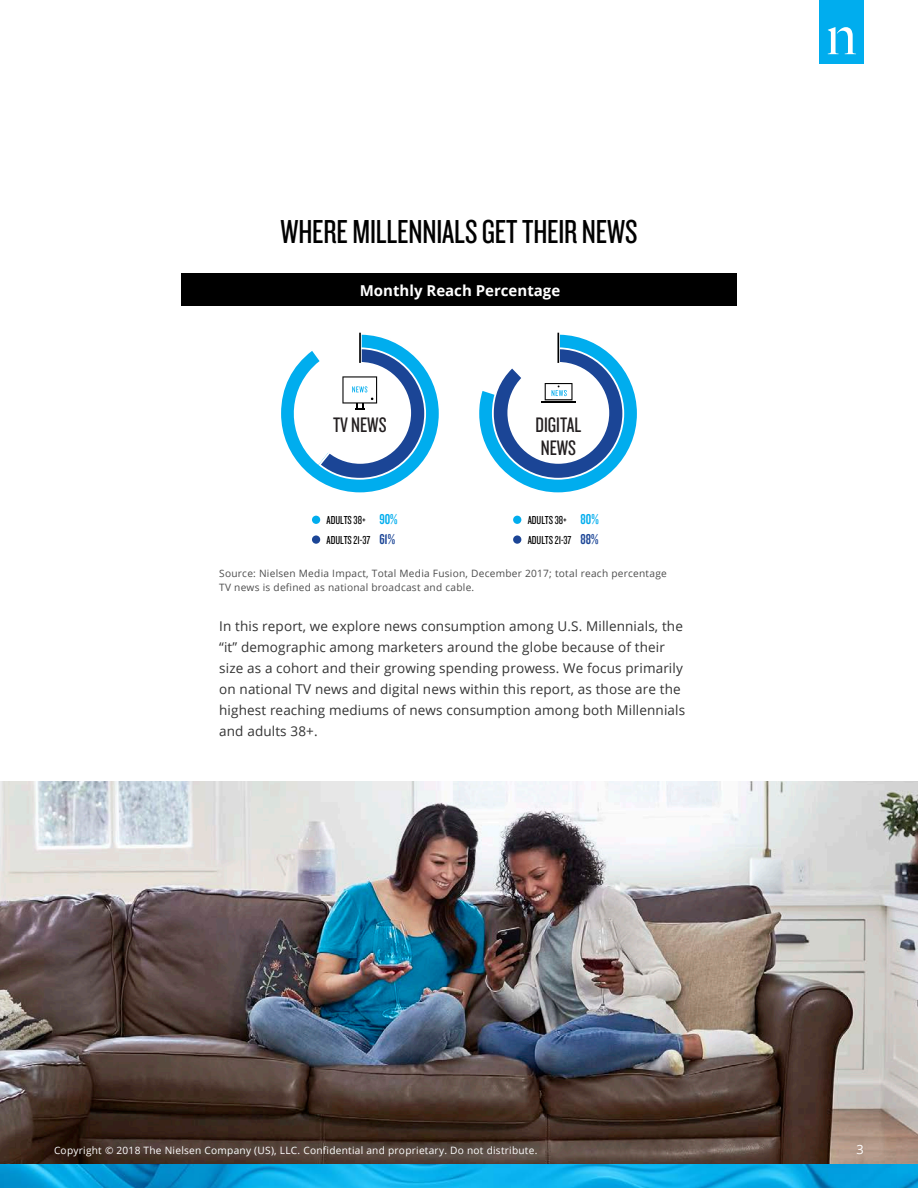
<style>
.page{position:relative;width:918px;height:1188px;background:#fff}
.page>*{position:absolute;margin:0;border:0;box-sizing:border-box;transform-origin:0 0}
.H2_-_Subhead{font:34.5px "Knockout 28 Junior Feathrwt";letter-spacing:-.005em;color:#000}
.t1{font:21.75px/22.5px "Knockout 28 Junior Feathrwt";color:#231f20}
.t2{font:700 15px "Open Sans";color:#fff}
.Body_copy{font:13.5px/21px "Open Sans";letter-spacing:.01em;color:#333}
.t3{font:12.75px "Open Sans";color:#fff}
.t4{font:12px/19.8px "Knockout 28 Junior Feathrwt";color:#000}
.Source_Footnote{font:10.2px "Open Sans";letter-spacing:.025em;color:#4d4d4d}
.Copyright{font:10.2px "Open Sans";letter-spacing:.025em;color:#fff}
.s1{font-family:"Knockout 48 Featherweight";font-size:14.85px;color:#00adee}
.s2{font-family:"Knockout 48 Featherweight";font-size:14.85px;color:#1b4596}
</style>
<div class="page">
<img style="left:0;top:782px;width:918px;height:406px">
<div style="left:820px;top:0;width:44px;height:63px;background:#00adee"></div>
<svg style="left:828px;top:27px;width:28px;height:27px"></svg>
<div style="left:312px;top:516px;width:8px;height:8px;background:#00adee;border-radius:50%"></div>
<div style="left:312px;top:535px;width:8px;height:9px;background:#1b4596;border-radius:50%"></div>
<div style="left:513px;top:516px;width:8px;height:8px;background:#00adee;border-radius:50%"></div>
<div style="left:513px;top:535px;width:8px;height:9px;background:#1b4596;border-radius:50%"></div>
<svg style="left:479px;top:332px;width:158px;height:161px"></svg>
<svg style="left:281px;top:332px;width:158px;height:161px"></svg>
<div style="left:181px;top:274px;width:556px;height:32px;background:#000"></div>
<p class="H2_-_Subhead" style="left:280px;top:211px;width:359px">WHERE MILLENNIALS GET THEIR NEWS</p>
<p class="t2" style="left:360px;top:280px;width:202px">Monthly Reach Percentage</p>
<p class="t1" style="left:333px;top:413px;width:55px">TV NEWS</p>
<p class="t1" style="left:536px;top:413px;width:47px">DIGITAL<br>NEWS</p>
<p class="t4" style="left:327px;top:510px;width:73px">ADULTS 38+ <span class="s1">90%<br></span>ADULTS 21-37 <span class="s2">61%</span></p>
<p class="t4" style="left:528px;top:510px;width:73px">ADULTS 38+ <span class="s1">80%<br></span>ADULTS 21-37 <span class="s2">88%</span></p>
<p class="Source_Footnote" style="left:219px;top:567px;width:449px">Source: Nielsen Media Impact, Total Media Fusion, December 2017; total reach percentage</p>
<p class="Source_Footnote" style="left:219px;top:580px;width:257px">TV news is defined as national broadcast and cable.</p>
<p class="Body_copy" style="left:219px;top:616px;width:468px">In this report, we explore news consumption among U.S. Millennials, the “it” demographic among marketers around the globe because of their size as a cohort and their growing spending prowess. We focus primarily on national TV news and digital news within this report, as those are the highest reaching mediums of news consumption among both Millennials and adults 38+.</p>
<p class="Copyright" style="left:54px;top:1143px;width:485px">Copyright © 2018 The Nielsen Company (US), LLC. Confidential and proprietary. Do not distribute.</p>
<p class="t3" style="left:856px;top:1141px;width:9px">3</p>
</div>
